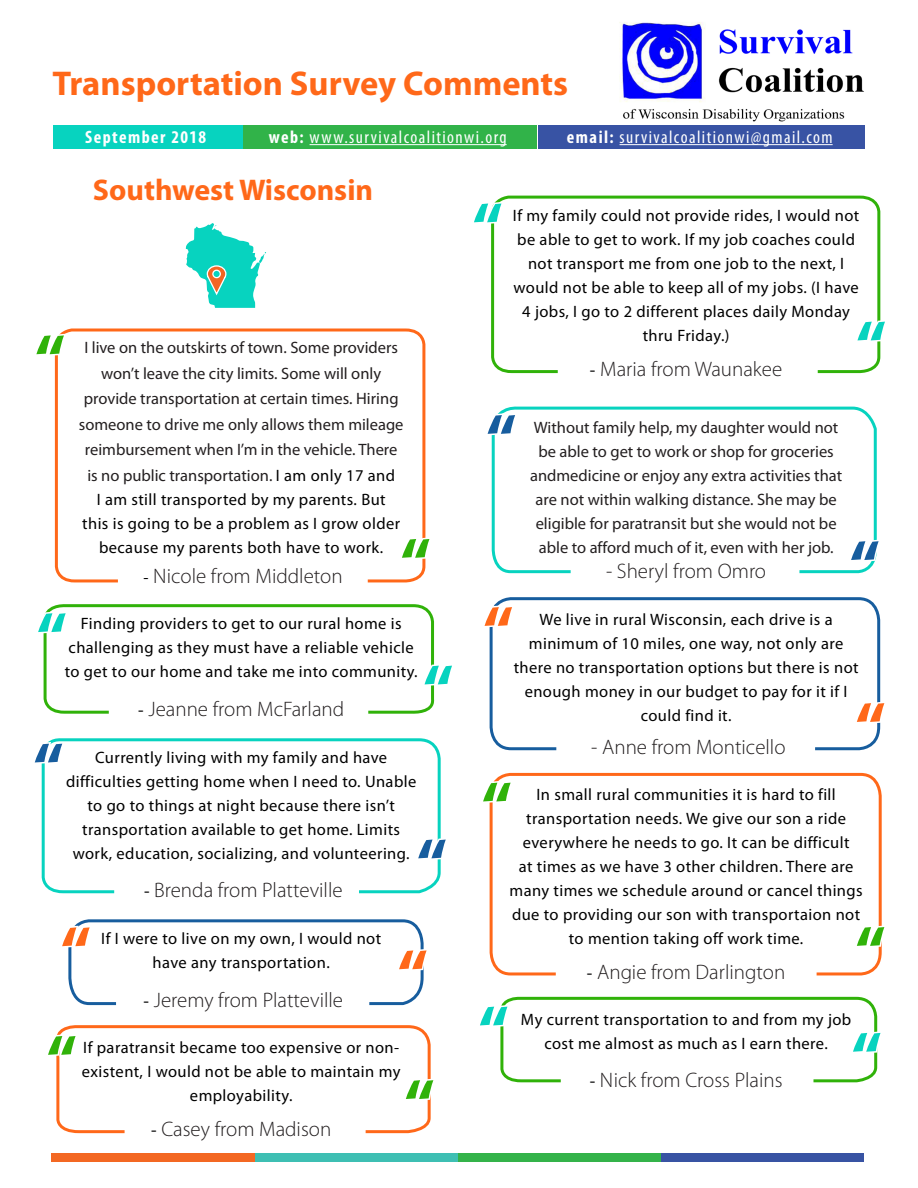
<style>
.page{position:relative;width:918px;height:1188px;background:#fff}
.page>*{position:absolute;margin:0;border:0;box-sizing:border-box;transform-origin:0 0}
.quote{font:700 67.5px "Myriad Pro";color:#30b209}
.quote-2{font:700 67.5px "Myriad Pro";color:#07d3bf}
.quote-3{font:700 67.5px "Myriad Pro";color:#175d9e}
.quote-4{font:700 67.5px "Myriad Pro";color:#ff6819}
.t1{font:700 34.5px "Myriad Pro";color:#ff6819}
.t2{font:700 30px "Myriad Pro";color:#ff6819}
.quote-5{font:300 21px "Myriad Pro";color:#231f20}
.body{font:300 21px "Myriad Pro";color:#231f20}
.t3{font:condensed 18px "Myriad Pro";letter-spacing:.08em;color:#fff}
.t4{font:700 condensed 18px "Myriad Pro";letter-spacing:.08em;color:#fff}
.quote-6{font:16.5px/24px "Myriad Pro";letter-spacing:.025em;color:#000;text-align:center}
.quote-7{font:16.5px/25.5px "Myriad Pro";color:#231f20;text-align:center}
.body-2{font:16.5px/24px "Myriad Pro";color:#231f20;text-align:center}
.s1{font-weight:700}
.s2{color:#000}
.s3{font-weight:400;font-size:16.5px;color:#000}
.s4{font-weight:400;font-size:18px;color:#000}
</style>
<div class="page">
<div style="left:490px;top:597px;width:390px;height:153px;border:3px solid #175d9e;border-radius:21px"></div>
<svg style="left:489px;top:772px;width:393px;height:204px"></svg>
<svg style="left:43px;top:604px;width:392px;height:110px"></svg>
<svg style="left:491px;top:406px;width:386px;height:168px"></svg>
<svg style="left:54px;top:328px;width:372px;height:255px"></svg>
<svg style="left:491px;top:195px;width:390px;height:179px"></svg>
<svg style="left:41px;top:738px;width:400px;height:156px"></svg>
<img style="left:619px;top:22px;width:245px;height:100px">
<div style="left:54px;top:125px;width:189px;height:24px;background:#07d3bf"></div>
<div style="left:244px;top:125px;width:293px;height:24px;background:#31b349"></div>
<div style="left:539px;top:125px;width:326px;height:24px;background:#3853a4"></div>
<hr style="left:620px;top:144px;width:213px;height:1px;background:#fff">
<hr style="left:310px;top:144px;width:197px;height:1px;background:#fff">
<div style="left:661px;top:1154px;width:203px;height:8px;background:#3853a3"></div>
<div style="left:458px;top:1154px;width:203px;height:8px;background:#34b34a"></div>
<div style="left:254px;top:1154px;width:204px;height:8px;background:#3ebfb3"></div>
<div style="left:51px;top:1154px;width:203px;height:8px;background:#f36823"></div>
<svg style="left:54px;top:332px;width:14px;height:26px"></svg>
<svg style="left:489px;top:779px;width:26px;height:26px"></svg>
<svg style="left:853px;top:924px;width:29px;height:25px"></svg>
<svg style="left:43px;top:610px;width:27px;height:25px"></svg>
<svg style="left:500px;top:996px;width:378px;height:87px"></svg>
<svg style="left:491px;top:200px;width:15px;height:26px"></svg>
<svg style="left:853px;top:318px;width:28px;height:26px"></svg>
<svg style="left:41px;top:740px;width:26px;height:26px"></svg>
<svg style="left:491px;top:412px;width:29px;height:25px"></svg>
<svg style="left:489px;top:604px;width:11px;height:25px"></svg>
<svg style="left:876px;top:700px;width:5px;height:25px"></svg>
<svg style="left:420px;top:662px;width:15px;height:26px"></svg>
<svg style="left:414px;top:836px;width:27px;height:26px"></svg>
<svg style="left:847px;top:538px;width:30px;height:25px"></svg>
<svg style="left:68px;top:919px;width:356px;height:87px"></svg>
<svg style="left:398px;top:536px;width:28px;height:25px"></svg>
<svg style="left:56px;top:1025px;width:375px;height:109px"></svg>
<svg style="left:186px;top:223px;width:80px;height:85px"></svg>
<h2 class="t1" style="left:52px;top:61px;width:517px">Transportation Survey Comments</h2>
<p class="t4" style="left:85px;top:126px;width:123px">September 2018</p>
<p class="t3" style="left:269px;top:126px;width:239px"><span class="s1">web:</span> www.survivalcoalitionwi.org</p>
<p class="t3" style="left:567px;top:126px;width:267px"><span class="s1">email:</span> survivalcoalitionwi@gmail.com</p>
<h1 class="t2" style="left:93px;top:170px;width:282px">Southwest Wisconsin</h1>
<p class="quote" style="left:35px;top:315px;width:32px">“</p>
<p class="quote-7" style="left:79px;top:335px;width:326px">I live on the outskirts of town. Some providers won’t leave the city limits. Some will only provide transportation at certain times. Hiring someone to drive me only allows them mileage reimbursement when I’m in the vehicle. There is no public transportation. <span class="s2">I am only 17 and</span></p>
<p class="quote-6" style="left:82px;top:487px;width:319px">I am still transported by my parents. But this is going to be a problem as I grow older because my parents both have to work.</p>
<p class="quote-5" style="left:144px;top:563px;width:201px"><span class="s3">-</span> Nicole from Middleton</p>
<h2 class="quote-6" style="left:65px;top:612px;width:355px">Finding providers to get to our rural home is challenging as they must have a reliable vehicle to get to our home and take me into community.</h2>
<h2 class="quote-5" style="left:138px;top:697px;width:208px"><span class="s4">-</span> Jeanne from McFarland</h2>
<h2 class="quote-6" style="left:66px;top:745px;width:352px">Currently living with my family and have difficulties getting home when I need to. Unable to go to things at night because there isn’t transportation available to get home. Limits work, education, socializing, and volunteering.</h2>
<h2 class="quote-5" style="left:144px;top:878px;width:200px"><span class="s4">-</span> Brenda from Platteville</h2>
<h2 class="quote-6" style="left:101px;top:926px;width:282px">If I were to live on my own, I would not have any transportation.</h2>
<h2 class="quote-5" style="left:144px;top:987px;width:201px"><span class="s4">-</span> Jeremy from Platteville</h2>
<h2 class="quote-6" style="left:82px;top:1035px;width:320px">If paratransit became too expensive or non&shy;existent, I would not be able to maintain my employability.</h2>
<h2 class="quote-5" style="left:151px;top:1116px;width:182px"><span class="s4">-</span> Casey from Madison</h2>
<p class="quote" style="left:400px;top:519px;width:32px">“</p>
<p class="quote-2" style="left:36px;top:593px;width:32px">“</p>
<p class="quote-2" style="left:423px;top:646px;width:32px">“</p>
<p class="quote-3" style="left:33px;top:724px;width:32px">“</p>
<p class="quote-3" style="left:417px;top:819px;width:32px">“</p>
<p class="quote-4" style="left:60px;top:907px;width:32px">“</p>
<p class="quote-4" style="left:397px;top:930px;width:32px">“</p>
<p class="quote" style="left:46px;top:1016px;width:32px">“</p>
<p class="quote" style="left:404px;top:1060px;width:32px">“</p>
<p class="quote-2" style="left:472px;top:183px;width:32px">“</p>
<h2 class="quote-6" style="left:513px;top:204px;width:348px">If my family could not provide rides, I would not be able to get to work. If my job coaches could not transport me from one job to the next, I would not be able to keep all of my jobs. (I have 4 jobs, I go to 2 different places daily Monday thru Friday.)</h2>
<h2 class="quote-5" style="left:590px;top:356px;width:194px"><span class="s4">-</span> Maria from Waunakee</h2>
<p class="quote-2" style="left:856px;top:302px;width:32px">“</p>
<p class="quote-3" style="left:486px;top:395px;width:32px">“</p>
<p class="body-2" style="left:530px;top:415px;width:314px">Without family help, my daughter would not be able to get to work or shop for groceries andmedicine or enjoy any extra activities that are not within walking distance. She may be eligible for paratransit but she would not be able to afford much of it, even with her job.</p>
<p class="body" style="left:606px;top:559px;width:162px">- Sheryl from Omro</p>
<h2 class="quote-6" style="left:514px;top:607px;width:346px">We live in rural Wisconsin, each drive is a minimum of 10 miles, one way, not only are there no transportation options but there is not enough money in our budget to pay for it if I could find it.</h2>
<h2 class="quote-5" style="left:591px;top:734px;width:196px">- Anne from Monticello</h2>
<h2 class="quote-6" style="left:510px;top:782px;width:355px">In small rural communities it is hard to fill transportation needs. We give our son a ride everywhere he needs to go. It can be difficult<br>at times as we have 3 other children. There are many times we schedule around or cancel things due to providing our son with transportaion not to mention taking off work time.</h2>
<h2 class="quote-5" style="left:587px;top:959px;width:200px"><span class="s4">-</span> Angie from Darlington</h2>
<h2 class="quote-6" style="left:521px;top:1007px;width:332px">My current transportation to and from my job cost me almost as much as I earn there.</h2>
<h2 class="quote-5" style="left:590px;top:1067px;width:194px"><span class="s4">-</span> Nick from Cross Plains</h2>
<p class="quote-3" style="left:849px;top:521px;width:32px">“</p>
<p class="quote-4" style="left:483px;top:587px;width:32px">“</p>
<p class="quote-4" style="left:855px;top:683px;width:32px">“</p>
<p class="quote" style="left:481px;top:763px;width:32px">“</p>
<p class="quote" style="left:855px;top:907px;width:32px">“</p>
<p class="quote-2" style="left:478px;top:987px;width:32px">“</p>
<p class="quote-2" style="left:851px;top:1013px;width:32px">“</p>
</div>
